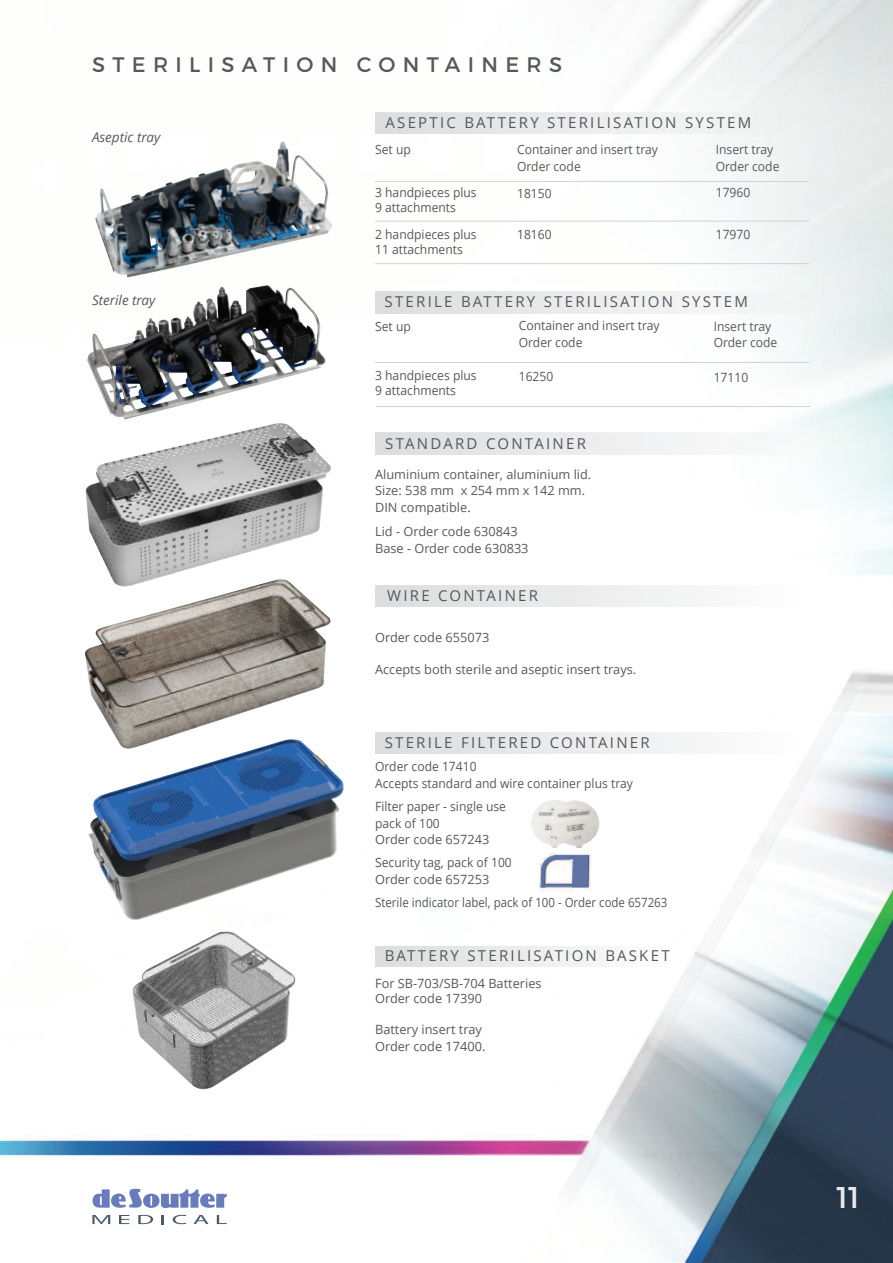
<style>
.page{position:relative;width:893px;height:1263px;background:#fff}
.page>*{position:absolute;margin:0;border:0;box-sizing:border-box;transform-origin:0 0}
.t1{font:30px "Montserrat";color:#e7e8e9}
.t2{font:21px "Montserrat";letter-spacing:.35em;color:#57585a}
.t3{font:15px "Open Sans";letter-spacing:.15em;color:#57585a}
.t4{font:italic 13.5px "Open Sans";color:#57585a}
.t5{font:12.75px/16.5px "Open Sans";color:#57585a;scale:.95 1}
.t6{font:12.75px/16.5px "Open Sans";color:#57585a}
.t7{font:12.75px "Open Sans";color:#57585a;scale:.9 1}
.s1{color:#3e3e3f}
</style>
<div class="page">
<img style="left:0;top:0;width:893px;height:1263px">
<img style="left:375px;top:433px;width:434px;height:21px">
<img style="left:375px;top:112px;width:434px;height:22px">
<img style="left:375px;top:585px;width:434px;height:22px">
<img style="left:375px;top:292px;width:434px;height:21px">
<hr style="left:375px;top:362px;width:434px;height:1px;background:#d1d2d4">
<hr style="left:376px;top:406px;width:434px;height:1px;background:#d1d2d4">
<img style="left:375px;top:733px;width:434px;height:20px">
<img style="left:86px;top:423px;width:245px;height:156px">
<img style="left:85px;top:579px;width:246px;height:170px">
<img style="left:88px;top:739px;width:256px;height:183px">
<hr style="left:375px;top:181px;width:434px;height:1px;background:#d1d2d4">
<hr style="left:375px;top:263px;width:434px;height:1px;background:#d1d2d4">
<hr style="left:375px;top:221px;width:434px;height:1px;background:#d1d2d4">
<img style="left:531px;top:800px;width:68px;height:48px">
<img style="left:538px;top:853px;width:53px;height:38px">
<img style="left:95px;top:141px;width:237px;height:137px">
<img style="left:87px;top:285px;width:238px;height:74px">
<svg style="left:93px;top:1189px;width:134px;height:19px"></svg>
<svg style="left:138px;top:1215px;width:15px;height:9px"></svg>
<svg style="left:162px;top:1215px;width:2px;height:9px"></svg>
<svg style="left:173px;top:1215px;width:13px;height:9px"></svg>
<svg style="left:193px;top:1215px;width:16px;height:9px"></svg>
<svg style="left:217px;top:1215px;width:10px;height:9px"></svg>
<svg style="left:92px;top:1215px;width:18px;height:9px"></svg>
<svg style="left:119px;top:1215px;width:10px;height:9px"></svg>
<img style="left:375px;top:946px;width:302px;height:21px">
<img style="left:132px;top:929px;width:165px;height:165px">
<h2 class="t2" style="left:92px;top:57px;width:472px">STERILISATION CONTAINERS</h2>
<p class="t4" style="left:92px;top:128px;width:70px">Aseptic tray</p>
<p class="t4" style="left:92px;top:291px;width:65px">Sterile tray</p>
<p class="t3" style="left:385px;top:112px;width:367px">ASEPTIC BATTERY STERILISATION SYSTEM</p>
<p class="t5" style="left:375px;top:141px;width:39px">Set up</p>
<p class="t5" style="left:375px;top:185px;width:108px;line-height:15px">3 handpieces plus<br>9 attachments</p>
<p class="t5" style="left:375px;top:227px;width:108px;line-height:15px">2 handpieces plus<br>11 attachments</p>
<p class="t5" style="left:517px;top:141px;width:150px">Container and insert tray<br>Order code</p>
<p class="t5" style="left:517px;top:185px;width:38px">18150</p>
<p class="t5" style="left:517px;top:226px;width:38px">18160</p>
<p class="t5" style="left:716px;top:141px;width:69px">Insert tray<br>Order code</p>
<p class="t5" style="left:716px;top:184px;width:38px">17960</p>
<p class="t5" style="left:716px;top:226px;width:38px">17970</p>
<p class="t3" style="left:385px;top:291px;width:365px">STERILE BATTERY STERILISATION SYSTEM</p>
<p class="t5" style="left:375px;top:318px;width:39px">Set up</p>
<p class="t5" style="left:375px;top:367px;width:108px;line-height:15px">3 handpieces plus<br>9 attachments</p>
<p class="t5" style="left:519px;top:317px;width:150px">Container and insert tray<br>Order code</p>
<p class="t5" style="left:519px;top:368px;width:38px">16250</p>
<p class="t3" style="left:385px;top:433px;width:202px">STANDARD CONTAINER</p>
<p class="t6" style="left:375px;top:465px;width:218px">Aluminium container, aluminium lid.<br>Size: 538 mm x 254 mm x 142 mm.<br>DIN compatible<span class="s1">.</span></p>
<p class="t6" style="left:375px;top:523px;width:155px">Lid - Order code 630843<br>Base - Order code 630833</p>
<p class="t3" style="left:387px;top:585px;width:152px">WIRE CONTAINER</p>
<p class="t6" style="left:375px;top:629px;width:116px">Order code 655073</p>
<p class="t6" style="left:375px;top:661px;width:263px">Accepts both sterile and aseptic insert trays.</p>
<p class="t3" style="left:385px;top:732px;width:267px">STERILE FILTERED CONTAINER</p>
<p class="t5" style="left:375px;top:758px;width:273px">Order code 17410<br>Accepts standard and wire container plus tray</p>
<p class="t5" style="left:375px;top:798px;width:139px">Filter paper - single use pack of 100<br>Order code 657243</p>
<p class="t5" style="left:375px;top:854px;width:145px">Security tag, pack of 100<br>Order code 657253</p>
<p class="t7" style="left:375px;top:893px;width:326px">Sterile indicator label, pack of 100 - Order code 657263</p>
<p class="t3" style="left:385px;top:945px;width:286px">BATTERY STERILISATION BASKET</p>
<p class="t6" style="left:375px;top:975px;width:168px;line-height:15px">For SB-703/SB-704 Batteries<br>Order code 17390</p>
<p class="t6" style="left:375px;top:1021px;width:112px">Battery insert tray<br>Order code 17400.</p>
<p class="t5" style="left:714px;top:317px;width:69px">Insert tray<br>Order code</p>
<p class="t5" style="left:714px;top:368px;width:38px">17110</p>
<h1 class="t1" style="left:836px;top:1185px;width:25px">11</h1>
</div>
